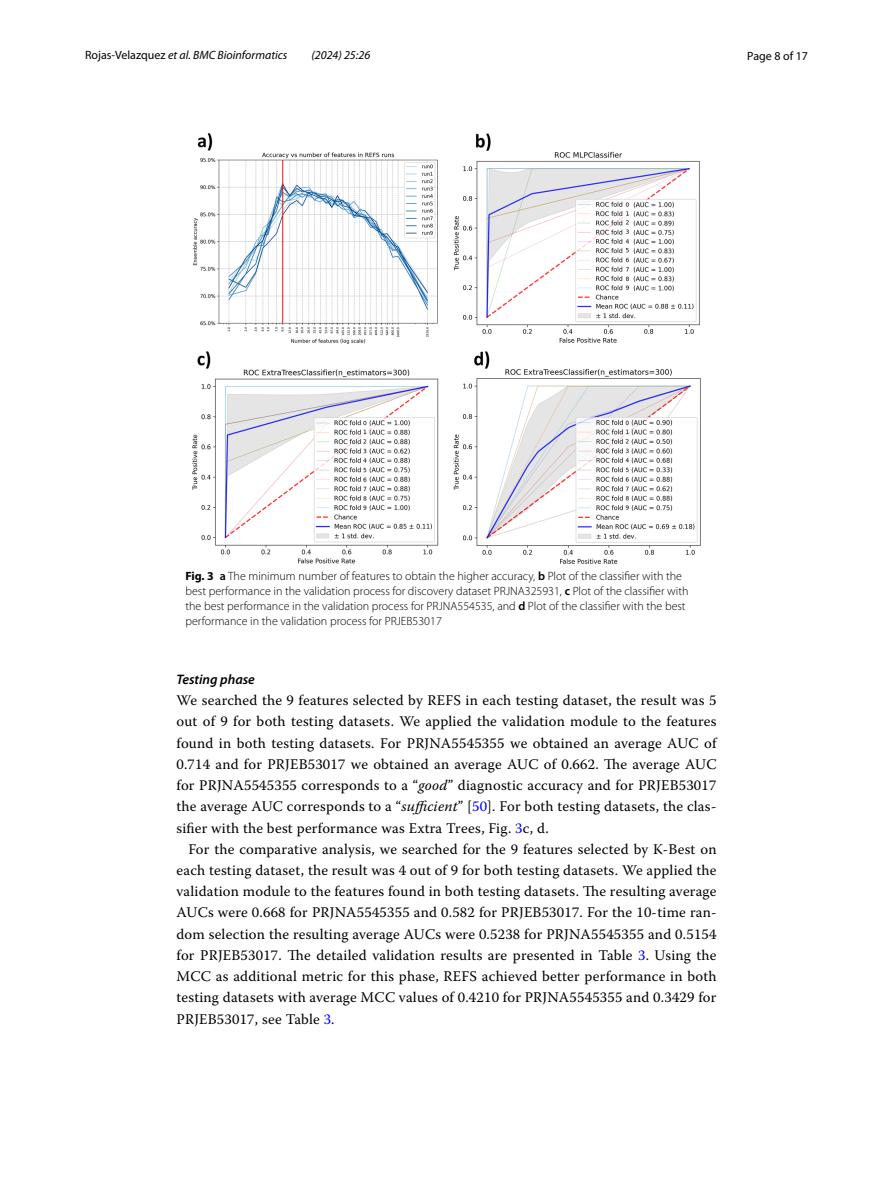
<style>
.page{position:relative;width:893px;height:1187px;background:#fff}
.page>*{position:absolute;margin:0;border:0;box-sizing:border-box;transform-origin:0 0}
.t1{font:14.7px/21.3px "Warnock Pro";letter-spacing:.015em;color:#000;text-align:justify}
.t2{font:italic 600 13.8px "Myriad Pro";color:#000}
.t3{font:300 12px/15px "Myriad Pro";color:#000}
.t4{font:italic 12px "Myriad Pro";color:#000}
.t5{font:12px "Myriad Pro";color:#000}
.s1{font-style:normal}
.s2{font-weight:700}
.s3{font-weight:600}
.s4{font-style:italic}
.s5{color:#00f}
</style>
<div class="page">
<img style="left:192px;top:133px;width:509px;height:431px">
<p class="t4" style="left:85px;top:48px;width:204px"><span class="s1">Rojas‑Velazquez</span> et al. BMC Bioinformatics</p>
<p class="t4" style="left:311px;top:48px;width:60px">(2024) 25:26</p>
<p class="t5" style="left:747px;top:48px;width:62px">Page 8 of 17</p>
<p class="t3" style="left:185px;top:568px;width:505px"><span class="s2">Fig. 3</span> <span class="s3">a</span> The minimum number of features to obtain the higher accuracy, <span class="s3">b</span> Plot of the classifier with the best performance in the validation process for discovery dataset PRJNA325931, <span class="s3">c</span> Plot of the classifier with the best performance in the validation process for PRJNA554535, and <span class="s3">d</span> Plot of the classifier with the best performance in the validation process for PRJEB53017</p>
<p class="t2" style="left:176px;top:670px;width:80px">Testing phase</p>
<p class="t1" style="left:176px;top:689px;width:542px">We searched the 9 features selected by REFS in each testing dataset, the result was 5 out of 9 for both testing datasets. We applied the validation module to the features found in both testing datasets. For PRJNA5545355 we obtained an average AUC of 0.714 and for PRJEB53017 we obtained an average AUC of 0.662. The average AUC for PRJNA5545355 corresponds to a “<span class="s4">good</span>” diagnostic accuracy and for PRJEB53017 the average AUC corresponds to a “<span class="s4">sufficient</span>” [<span class="s5">50</span>]. For both testing datasets, the clas&shy;sifier with the best performance was Extra Trees, Fig. <span class="s5">3</span>c, d.</p>
<p class="t1" style="left:176px;top:838px;width:542px;text-indent:12px">For the comparative analysis, we searched for the 9 features selected by K-Best on each testing dataset, the result was 4 out of 9 for both testing datasets. We applied the validation module to the features found in both testing datasets. The resulting average AUCs were 0.668 for PRJNA5545355 and 0.582 for PRJEB53017. For the 10-time ran&shy;dom selection the resulting average AUCs were 0.5238 for PRJNA5545355 and 0.5154 for PRJEB53017. The detailed validation results are presented in Table <span class="s5">3</span>. Using the MCC as additional metric for this phase, REFS achieved better performance in both testing datasets with average MCC values of 0.4210 for PRJNA5545355 and 0.3429 for PRJEB53017, see Table <span class="s5">3</span>.</p>
</div>
